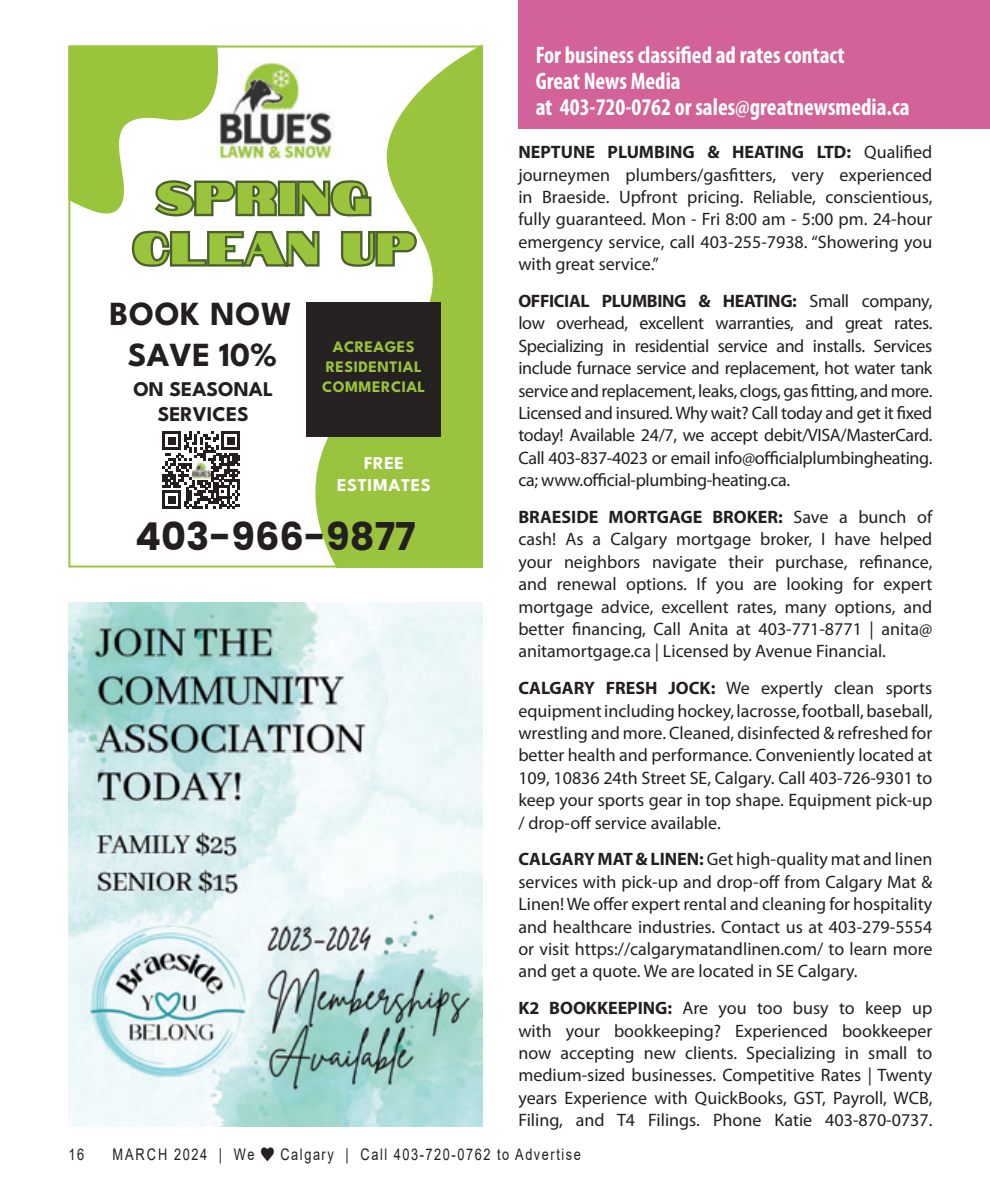
<style>
.page{position:relative;width:990px;height:1188px;background:#fff}
.page>*{position:absolute;margin:0;border:0;box-sizing:border-box;transform-origin:0 0}
.t1{font:700 38.4px "Poppins";color:#231f20}
.t2{font:700 33.8px/40.4px "League Spartan";letter-spacing:.02em;color:#231f20;text-align:center}
.t3{font:700 condensed 24px "Myriad Pro";color:#fff}
.t4{font:700 21px/25px "League Spartan";color:#231f20;text-align:center}
.Body_text{font:18px/22.4px "Myriad Pro";color:#231f20;text-align:justify}
.t5{font:700 18px/21.6px "League Spartan";letter-spacing:.03em;color:#fff;text-align:center}
.t6{font:16px "Arial";letter-spacing:.12em;color:#231f20;scale:.8 1}
.t7{font:700 16px/20px "League Spartan";letter-spacing:.025em;color:#9ac43b;text-align:center}
.t8{font:16px "Arial";letter-spacing:.14em;color:#231f20;scale:.8 1}
.s1{font-weight:700}
</style>
<div class="page">
<div style="left:518px;top:0;width:472px;height:129px;background:#d26297"></div>
<img style="left:68px;top:603px;width:414px;height:523px">
<svg style="left:315px;top:49px;width:164px;height:516px;fill:#9bc43e"></svg>
<div style="left:306px;top:302px;width:135px;height:135px;background:#231f20"></div>
<svg style="left:71px;top:49px;width:303px;height:171px"></svg>
<svg style="left:131px;top:227px;width:289px;height:43px"></svg>
<svg style="left:162px;top:431px;width:78px;height:78px"></svg>
<img style="left:192px;top:461px;width:18px;height:18px">
<div style="left:68px;top:46px;width:414px;height:522px;border:2px solid #99c63d"></div>
<h2 class="t2" style="left:110px;top:291px;width:184px">BOOK NOW<br>SAVE 10%</h2>
<p class="t4" style="left:133px;top:374px;width:141px">ON SEASONAL<br>SERVICES</p>
<p class="t7" style="left:322px;top:336px;width:105px">ACREAGES<br>RESIDENTIAL<br>COMMERCIAL</p>
<p class="t5" style="left:337px;top:451px;width:95px">FREE<br>ESTIMATES</p>
<h1 class="t1" style="left:135px;top:515px;width:282px">403-966-9877</h1>
<p class="t3" style="left:536px;top:40px;width:311px">For business classified ad rates contact</p>
<p class="t3" style="left:536px;top:66px;width:147px">Great News Media</p>
<p class="t3" style="left:536px;top:92px;width:376px">at 403-720-0762 or sales@greatnewsmedia.ca</p>
<p class="Body_text" style="left:518px;top:141px;width:415px"><span class="s1">NEPTUNE PLUMBING &amp; HEATING LTD:</span> Qualified journeymen plumbers/gasfitters, very experienced in Braeside. Upfront pricing. Reliable, conscientious, fully guaranteed. Mon - Fri 8:00 am - 5:00 pm. 24-hour emergency service, call 403-255-7938. “Showering you with great service.”</p>
<p class="Body_text" style="left:518px;top:289px;width:416px"><span class="s1">OFFICIAL PLUMBING &amp; HEATING:</span> Small company, low overhead, excellent warranties, and great rates.<br>Specializing in residential service and installs. Services include furnace service and replacement, hot water tank service and replacement, leaks, clogs, gas fitting, and more.<br>Licensed and insured. Why wait? Call today and get it fixed today! Available 24/7, we accept debit/VISA/MasterCard.<br>Call 403-837-4023 or email info@officialplumbingheating. ca; www.official-plumbing-heating.ca.</p>
<p class="Body_text" style="left:518px;top:505px;width:416px"><span class="s1">BRAESIDE MORTGAGE BROKER:</span> Save a bunch of cash! As a Calgary mortgage broker, I have helped your neighbors navigate their purchase, refinance, and renewal options. If you are looking for expert mortgage advice, excellent rates, many options, and better financing, Call Anita at 403-771-8771 | anita@ anitamortgage.ca | Licensed by Avenue Financial.</p>
<p class="Body_text" style="left:518px;top:677px;width:416px"><span class="s1">CALGARY FRESH JOCK:</span> We expertly clean sports equipment including hockey, lacrosse, football, baseball, wrestling and more. Cleaned, disinfected &amp; refreshed for better health and performance. Conveniently located at 109, 10836 24th Street SE, Calgary. Call 403-726-9301 to keep your sports gear in top shape. Equipment pick-up / drop-off service available.</p>
<p class="Body_text" style="left:518px;top:848px;width:416px"><span class="s1">CALGARY MAT &amp; LINEN:</span> Get high-quality mat and linen services with pick-up and drop-off from Calgary Mat &amp; Linen! We offer expert rental and cleaning for hospitality and healthcare industries. Contact us at 403-279-5554 or visit https://calgarymatandlinen.com/ to learn more and get a quote. We are located in SE Calgary.</p>
<p class="Body_text" style="left:518px;top:997px;width:416px"><span class="s1">K2 BOOKKEEPING:</span> Are you too busy to keep up with your bookkeeping? Experienced bookkeeper now accepting new clients. Specializing in small to medium-sized businesses. Competitive Rates | Twenty years Experience with QuickBooks, GST, Payroll, WCB, Filing, and T4 Filings. Phone Katie 403-870-0737.</p>
<p class="t6" style="left:68px;top:1143px;width:21px">16</p>
<p class="t8" style="left:112px;top:1143px;width:179px">MARCH 2024 | We</p>
<p class="t6" style="left:281px;top:1143px;width:377px">Calgary | Call 403-720-0762 to Advertise</p>
</div>
